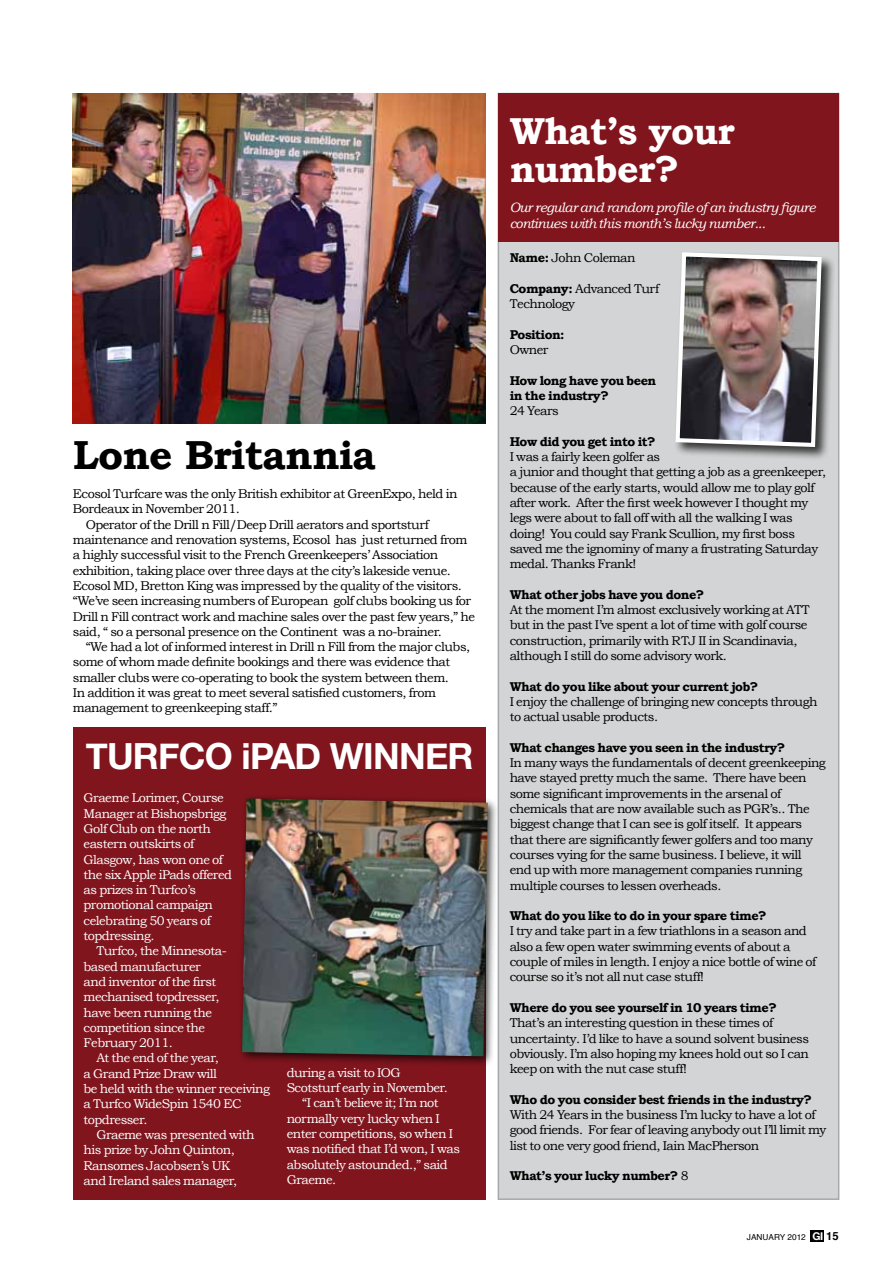
<style>
.page{position:relative;width:894px;height:1263px;background:#fff}
.page>*{position:absolute;margin:0;border:0;box-sizing:border-box;transform-origin:0 0}
.t1{font:700 40.5px "Bookman Old Style";letter-spacing:-.02em;color:#000}
.t2{font:700 37.5px/37.8px "Bookman Old Style";letter-spacing:-.02em;color:#fff}
.t3{font:700 36px "Helvetica Neue";letter-spacing:-.02em;color:#fff}
.t4{font:italic 13.5px/15.3px "Bookman Old Style";letter-spacing:-.04em;color:#fff}
.t5{font:12.75px/15.3px "Bookman Old Style";letter-spacing:-.04em;color:#000}
.t6{font:12.75px "Bookman Old Style";letter-spacing:-.04em;color:#fff}
.t7{font:700 12.75px/15.3px "Bookman Old Style";letter-spacing:-.04em;color:#000}
.t8{font:8.25px "Helvetica";color:#000}
.s1{font-weight:700}
.s2{font-weight:400}
.s3{font-family:"Helvetica Neue";font-weight:700;font-size:10.8px;color:#fff}
.s4{font-weight:700;font-size:11.25px}
</style>
<div class="page">
<div style="left:810px;top:1230px;width:13px;height:11px;background:#000"></div>
<div style="left:497px;top:93px;width:342px;height:1107px;background:#d3d4d5;border:2px solid #a7a9ac"></div>
<div style="left:498px;top:94px;width:340px;height:148px;background:#81151e"></div>
<div style="left:673px;top:251px;width:162px;height:210px;background:#000;opacity:.75"></div>
<img style="left:673px;top:251px;width:150px;height:198px">
<img style="left:73px;top:94px;width:412px;height:329px">
<div style="left:73px;top:727px;width:412px;height:472px;background:#81151e"></div>
<div style="left:237px;top:793px;width:262px;height:274px;background:#000;opacity:.75"></div>
<img style="left:242px;top:798px;width:246px;height:258px">
<p class="t1" style="left:73px;top:431px;width:304px">Lone Britannia</p>
<p class="t5" style="left:73px;top:486px;width:386px">Ecosol Turfcare was the only British exhibitor at GreenExpo, held in</p>
<p class="t5" style="left:73px;top:501px;width:168px">Bordeaux in November 2011.</p>
<p class="t5" style="left:86px;top:517px;width:345px">Operator of the Drill n Fill/Deep Drill aerators and sportsturf</p>
<p class="t5" style="left:73px;top:532px;width:396px">maintenance and renovation systems, Ecosol has just returned from</p>
<p class="t5" style="left:73px;top:547px;width:367px">a highly successful visit to the French Greenkeepers’ Association</p>
<p class="t5" style="left:73px;top:563px;width:379px">exhibition, taking place over three days at the city’s lakeside venue.</p>
<p class="t5" style="left:73px;top:578px;width:390px">Ecosol MD, Bretton King was impressed by the quality of the visitors.</p>
<p class="t5" style="left:73px;top:593px;width:400px">“We’ve seen increasing numbers of European golf clubs booking us for</p>
<p class="t5" style="left:73px;top:609px;width:403px">Drill n Fill contract work and machine sales over the past few years,” he</p>
<p class="t5" style="left:73px;top:624px;width:370px">said, “ so a personal presence on the Continent was a no-brainer.</p>
<p class="t5" style="left:86px;top:639px;width:386px">“We had a lot of informed interest in Drill n Fill from the major clubs,</p>
<p class="t5" style="left:73px;top:654px;width:379px">some of whom made definite bookings and there was evidence that</p>
<p class="t5" style="left:73px;top:670px;width:377px">smaller clubs were co-operating to book the system between them.</p>
<p class="t5" style="left:73px;top:685px;width:365px">In addition it was great to meet several satisfied customers, from</p>
<p class="t5" style="left:73px;top:700px;width:206px">management to greenkeeping staff.”</p>
<p class="t3" style="left:86px;top:733px;width:389px">TURFCO IPAD WINNER</p>
<p class="t6" style="left:84px;top:791px;width:142px">Graeme Lorimer, Course</p>
<p class="t6" style="left:84px;top:806px;width:144px">Manager at Bishopsbrigg</p>
<p class="t6" style="left:84px;top:821px;width:129px">Golf Club on the north</p>
<p class="t6" style="left:84px;top:836px;width:112px">eastern outskirts of</p>
<p class="t6" style="left:84px;top:852px;width:141px">Glasgow, has won one of</p>
<p class="t6" style="left:84px;top:867px;width:150px">the six Apple iPads offered</p>
<p class="t6" style="left:84px;top:882px;width:114px">as prizes in Turfco’s</p>
<p class="t6" style="left:84px;top:898px;width:131px">promotional campaign</p>
<p class="t6" style="left:84px;top:913px;width:129px">celebrating 50 years of</p>
<p class="t6" style="left:84px;top:928px;width:72px">topdressing.</p>
<p class="t6" style="left:96px;top:944px;width:132px">Turfco, the Minnesota-</p>
<p class="t6" style="left:84px;top:959px;width:119px">based manufacturer</p>
<p class="t6" style="left:84px;top:974px;width:134px">and inventor of the first</p>
<p class="t6" style="left:84px;top:989px;width:137px">mechanised topdresser,</p>
<p class="t6" style="left:84px;top:1005px;width:130px">have been running the</p>
<p class="t6" style="left:84px;top:1020px;width:123px">competition since the</p>
<p class="t6" style="left:84px;top:1035px;width:91px">February 2011.</p>
<p class="t6" style="left:96px;top:1051px;width:124px">At the end of the year,</p>
<p class="t6" style="left:84px;top:1066px;width:135px">a Grand Prize Draw will</p>
<p class="t6" style="left:84px;top:1081px;width:188px">be held with the winner receiving</p>
<p class="t6" style="left:84px;top:1097px;width:159px">a Turfco WideSpin 1540 EC</p>
<p class="t6" style="left:84px;top:1112px;width:65px">topdresser.</p>
<p class="t6" style="left:96px;top:1127px;width:160px">Graeme was presented with</p>
<p class="t6" style="left:84px;top:1142px;width:153px">his prize by John Quinton,</p>
<p class="t6" style="left:84px;top:1158px;width:148px">Ransomes Jacobsen’s UK</p>
<p class="t6" style="left:84px;top:1173px;width:155px">and Ireland sales manager,</p>
<p class="t6" style="left:287px;top:1065px;width:116px">during a visit to IOG</p>
<p class="t6" style="left:287px;top:1080px;width:163px">Scotsturf early in November.</p>
<p class="t6" style="left:302px;top:1096px;width:138px">“I can’t believe it; I’m not</p>
<p class="t6" style="left:287px;top:1111px;width:155px">normally very lucky when I</p>
<p class="t6" style="left:287px;top:1126px;width:168px">enter competitions, so when I</p>
<p class="t6" style="left:287px;top:1142px;width:175px">was notified that I’d won, I was</p>
<p class="t6" style="left:287px;top:1157px;width:163px">absolutely astounded.,” said</p>
<p class="t6" style="left:287px;top:1172px;width:51px">Graeme.</p>
<p class="t2" style="left:509px;top:112px;width:227px">What’s your number?</p>
<p class="t4" style="left:509px;top:200px;width:307px">Our regular and random profile of an industry figure continues with this month’s lucky number...</p>
<p class="t5" style="left:509px;top:250px;width:127px"><span class="s1">Name:</span> John Coleman</p>
<p class="t5" style="left:509px;top:281px;width:151px"><span class="s1">Company:</span> Advanced Turf<br>Technology</p>
<p class="t7" style="left:509px;top:326px;width:56px">Position:<br><span class="s2">Owner</span></p>
<p class="t7" style="left:509px;top:372px;width:148px">How long have you been in the industry?<br><span class="s2">24 Years</span></p>
<p class="t5" style="left:509px;top:434px;width:318px"><span class="s1">How did you get into it?<br></span>I was a fairly keen golfer as<br>a junior and thought that getting a job as a greenkeeper, because of the early starts, would allow me to play golf after work. After the first week however I thought my legs were about to fall off with all the walking I was doing! You could say Frank Scullion, my first boss saved me the ignominy of many a frustrating Saturday medal. Thanks Frank!</p>
<p class="t5" style="left:509px;top:587px;width:301px"><span class="s1">What other jobs have you done?<br></span>At the moment I’m almost exclusively working at ATT but in the past I’ve spent a lot of time with golf course construction, primarily with RTJ II in Scandinavia, although I still do some advisory work.</p>
<p class="t5" style="left:509px;top:679px;width:309px"><span class="s1">What do you like about your current job?<br></span>I enjoy the challenge of bringing new concepts through to actual usable products.</p>
<p class="t5" style="left:509px;top:740px;width:317px"><span class="s1">What changes have you seen in the industry?<br></span>In many ways the fundamentals of decent greenkeeping have stayed pretty much the same. There have been some significant improvements in the arsenal of chemicals that are now available such as PGR’s.. The biggest change that I can see is golf itself. It appears that there are significantly fewer golfers and too many courses vying for the same business. I believe, it will end up with more management companies running multiple courses to lessen overheads.</p>
<p class="t5" style="left:509px;top:908px;width:308px"><span class="s1">What do you like to do in your spare time?<br></span>I try and take part in a few triathlons in a season and also a few open water swimming events of about a couple of miles in length. I enjoy a nice bottle of wine of course so it’s not all nut case stuff!</p>
<p class="t5" style="left:509px;top:1000px;width:301px"><span class="s1">Where do you see yourself in 10 years time?<br></span>That’s an interesting question in these times of uncertainty. I’d like to have a sound solvent business obviously. I’m also hoping my knees hold out so I can keep on with the nut case stuff!</p>
<p class="t5" style="left:509px;top:1092px;width:318px"><span class="s1">Who do you consider best friends in the industry?<br></span>With 24 Years in the business I’m lucky to have a lot of good friends. For fear of leaving anybody out I’ll limit my list to one very good friend, Iain MacPherson</p>
<p class="t7" style="left:509px;top:1168px;width:180px">What’s your lucky number? <span class="s2">8</span></p>
<p class="t8" style="left:747px;top:1231px;width:93px">JANUARY 2012 <span class="s3">GI</span> <span class="s4">15</span></p>
</div>
